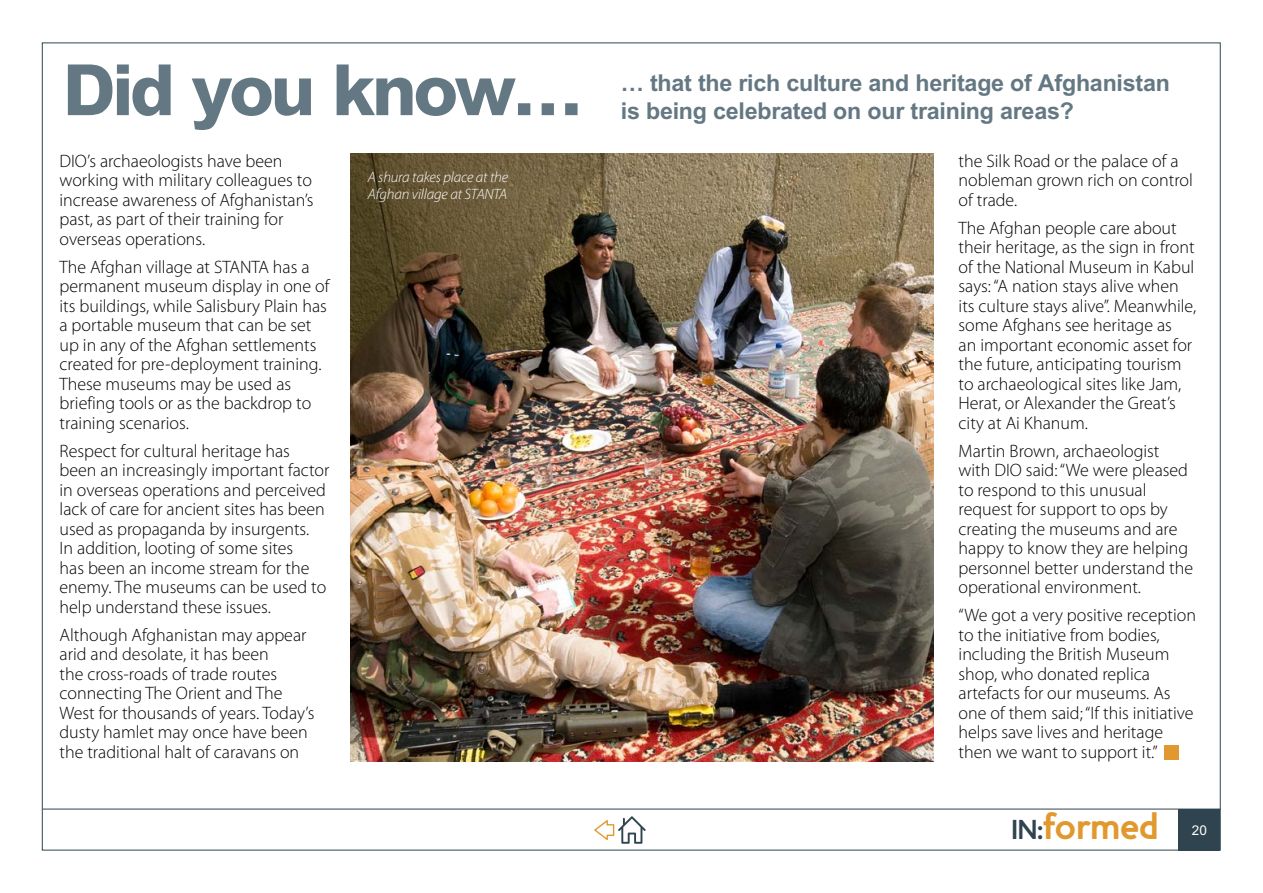
<style>
.page{position:relative;width:1263px;height:893px;background:#fff}
.page>*{position:absolute;margin:0;border:0;box-sizing:border-box;transform-origin:0 0}
.t1{font:800 70.8px "M Arial";letter-spacing:-.05em;color:#647883}
.t2{font:700 39.3px "Houschka";letter-spacing:-.03em;color:#e1992f}
.t3{font:700 23.25px/27.3px "M Arial";letter-spacing:-.01em;color:#647883}
.t4{font:300 18px/19.5px "Myriad Pro";color:#000}
.t5{font:italic 300 15px/16.5px "Myriad Pro";letter-spacing:-.01em;color:#fff}
.t6{font:13.5px "M Arial";color:#fff}
.s1{font-size:28.05px;color:#2f444e}
</style>
<div class="page">
<div style="left:1178px;top:809px;width:42px;height:41px;background:#2f444e"></div>
<hr style="left:43px;top:809px;width:1177px;height:1px;background:#2f444e">
<img style="left:351px;top:153px;width:582px;height:608px">
<div style="left:1163px;top:745px;width:15px;height:15px;background:#e1992f"></div>
<svg style="left:594px;top:816px;width:52px;height:28px"></svg>
<h1 class="t1" style="left:63px;top:48px;width:522px">Did you know…</h1>
<p class="t3" style="left:621px;top:69px;width:551px">… that the rich culture and heritage of Afghanistan is being celebrated on our training areas?</p>
<p class="t4" style="left:958px;top:151px;width:236px">the Silk Road or the palace of a nobleman grown rich on control of trade.</p>
<p class="t4" style="left:958px;top:218px;width:239px">The Afghan people care about their heritage, as the sign in front of the National Museum in Kabul says: “A nation stays alive when its culture stays alive”. Meanwhile, some Afghans see heritage as<br>an important economic asset for the future, anticipating tourism to archaeological sites like Jam,<br>Herat, or Alexander the Great’s city at Ai Khanum.</p>
<p class="t4" style="left:958px;top:441px;width:236px">Martin Brown, archaeologist with DIO said: “We were pleased to respond to this unusual request for support to ops by creating the museums and are happy to know they are helping personnel better understand the operational environment.</p>
<p class="t4" style="left:958px;top:605px;width:239px">“We got a very positive reception to the initiative from bodies, including the British Museum shop, who donated replica artefacts for our museums. As one of them said; “If this initiative helps save lives and heritage then we want to support it.”</p>
<p class="t4" style="left:60px;top:151px;width:256px">DIO’s archaeologists have been working with military colleagues to increase awareness of Afghanistan’s past, as part of their training for overseas operations.</p>
<p class="t4" style="left:60px;top:257px;width:272px">The Afghan village at STANTA has a permanent museum display in one of its buildings, while Salisbury Plain has a portable museum that can be set up in any of the Afghan settlements created for pre-deployment training.<br>These museums may be used as briefing tools or as the backdrop to training scenarios.</p>
<p class="t4" style="left:60px;top:441px;width:271px">Respect for cultural heritage has been an increasingly important factor in overseas operations and perceived lack of care for ancient sites has been used as propaganda by insurgents.<br>In addition, looting of some sites<br>has been an income stream for the enemy. The museums can be used to help understand these issues.</p>
<p class="t4" style="left:60px;top:625px;width:256px">Although Afghanistan may appear arid and desolate, it has been<br>the cross-roads of trade routes connecting The Orient and The<br>West for thousands of years. Today’s dusty hamlet may once have been the traditional halt of caravans on</p>
<p class="t5" style="left:368px;top:169px;width:142px">A shura takes place at the<br>Afghan village at STANTA</p>
<h2 class="t2" style="left:1011px;top:802px;width:150px"><span class="s1">IN:</span>formed</h2>
<p class="t6" style="left:1192px;top:823px;width:17px">20</p>
</div>
